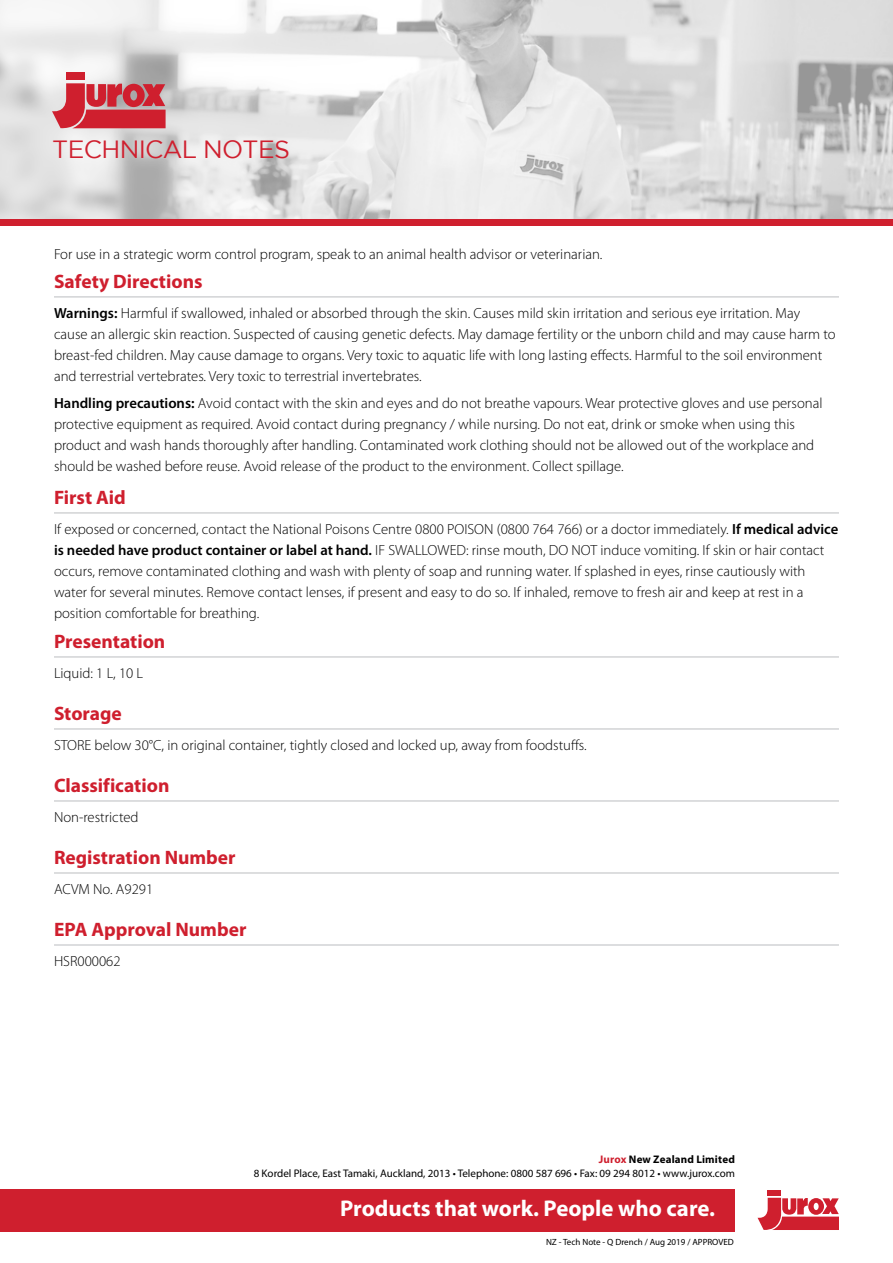
<style>
.page{position:relative;width:893px;height:1263px;background:#fff}
.page>*{position:absolute;margin:0;border:0;box-sizing:border-box;transform-origin:0 0}
.t1{font:24.9px "Gotham";letter-spacing:-.025em;color:#cf1f2e}
.t2{font:700 22.8px "Myriad Pro";color:#fff}
.t3{font:700 19.5px "Myriad Pro";color:#cf1f2e}
.Body_main{font:300 14.7px/21px "Myriad Pro";color:#000}
.t4{font:10.95px/13.2px "Myriad Pro";color:#000;text-align:right}
.t5{font:9px "Myriad Pro";color:#000}
.s1{font-weight:600}
.s2{font-weight:700;color:#cf1f2e}
.s3{font-weight:700}
</style>
<div class="page">
<div style="left:0;top:1189px;width:735px;height:43px;background:#cf1f2e"></div>
<div style="left:768px;top:1190px;width:13px;height:5px;background:#cf1f2e"></div>
<svg style="left:757px;top:1198px;width:82px;height:32px"></svg>
<img style="left:0;top:0;width:893px;height:219px">
<div style="left:66px;top:72px;width:19px;height:8px;background:#cf1f2e"></div>
<svg style="left:52px;top:83px;width:114px;height:46px"></svg>
<div style="left:0;top:219px;width:893px;height:6px;background:#cf1f2e"></div>
<hr style="left:54px;top:297px;width:785px;height:1px;background:#bbbdc0">
<hr style="left:54px;top:513px;width:785px;height:1px;background:#bbbdc0">
<hr style="left:54px;top:657px;width:785px;height:1px;background:#bbbdc0">
<hr style="left:54px;top:729px;width:785px;height:1px;background:#bbbdc0">
<hr style="left:54px;top:801px;width:785px;height:1px;background:#bbbdc0">
<hr style="left:54px;top:873px;width:785px;height:1px;background:#bbbdc0">
<hr style="left:54px;top:945px;width:785px;height:1px;background:#bbbdc0">
<h1 class="t1" style="left:52px;top:136px;width:239px">TECHNICAL NOTES</h1>
<p class="Body_main" style="left:54px;top:244px;width:550px">For use in a strategic worm control program, speak to an animal health advisor or veterinarian.</p>
<p class="t3" style="left:54px;top:271px;width:150px">Safety Directions</p>
<p class="Body_main" style="left:54px;top:302px;width:783px"><span class="s1">Warnings:</span> Harmful if swallowed, inhaled or absorbed through the skin. Causes mild skin irritation and serious eye irritation. May cause an allergic skin reaction. Suspected of causing genetic defects. May damage fertility or the unborn child and may cause harm to breast-fed children. May cause damage to organs. Very toxic to aquatic life with long lasting effects. Harmful to the soil environment and terrestrial vertebrates. Very toxic to terrestrial invertebrates.</p>
<p class="Body_main" style="left:54px;top:393px;width:770px"><span class="s1">Handling precautions:</span> Avoid contact with the skin and eyes and do not breathe vapours. Wear protective gloves and use personal protective equipment as required. Avoid contact during pregnancy / while nursing. Do not eat, drink or smoke when using this product and wash hands thoroughly after handling. Contaminated work clothing should not be allowed out of the workplace and should be washed before reuse. Avoid release of the product to the environment. Collect spillage.</p>
<p class="t3" style="left:54px;top:487px;width:73px">First Aid</p>
<p class="Body_main" style="left:54px;top:518px;width:786px">If exposed or concerned, contact the National Poisons Centre 0800 POISON (0800 764 766) or a doctor immediately. <span class="s1">If medical advice is needed have product container or label at hand.</span> IF SWALLOWED: rinse mouth, DO NOT induce vomiting. If skin or hair contact occurs, remove contaminated clothing and wash with plenty of soap and running water. If splashed in eyes, rinse cautiously with water for several minutes. Remove contact lenses, if present and easy to do so. If inhaled, remove to fresh air and keep at rest in a position comfortable for breathing.</p>
<p class="t3" style="left:54px;top:631px;width:113px">Presentation</p>
<p class="Body_main" style="left:54px;top:662px;width:91px">Liquid: 1 L, 10 L</p>
<p class="t3" style="left:54px;top:703px;width:69px">Storage</p>
<p class="Body_main" style="left:54px;top:734px;width:534px">STORE below 30°C, in original container, tightly closed and locked up, away from foodstuffs.</p>
<p class="t3" style="left:54px;top:775px;width:117px">Classification</p>
<p class="Body_main" style="left:54px;top:806px;width:86px">Non-restricted</p>
<p class="t3" style="left:54px;top:847px;width:183px">Registration Number</p>
<p class="Body_main" style="left:54px;top:878px;width:101px">ACVM No. A9291</p>
<p class="t3" style="left:54px;top:919px;width:194px">EPA Approval Number</p>
<p class="Body_main" style="left:54px;top:950px;width:68px">HSR000062</p>
<p class="t4" style="left:254px;top:1153px;width:483px"><span class="s2">Jurox</span> <span class="s3">New Zealand Limited<br></span>8 Kordel Place, East Tamaki, Auckland, 2013 • Telephone: 0800 587 696 • Fax: 09 294 8012 • www.jurox.com</p>
<h2 class="t2" style="left:340px;top:1196px;width:376px">Products that work. People who care.</h2>
<p class="t5" style="left:546px;top:1237px;width:189px">NZ - Tech Note - Q Drench / Aug 2019 / APPROVED</p>
</div>
